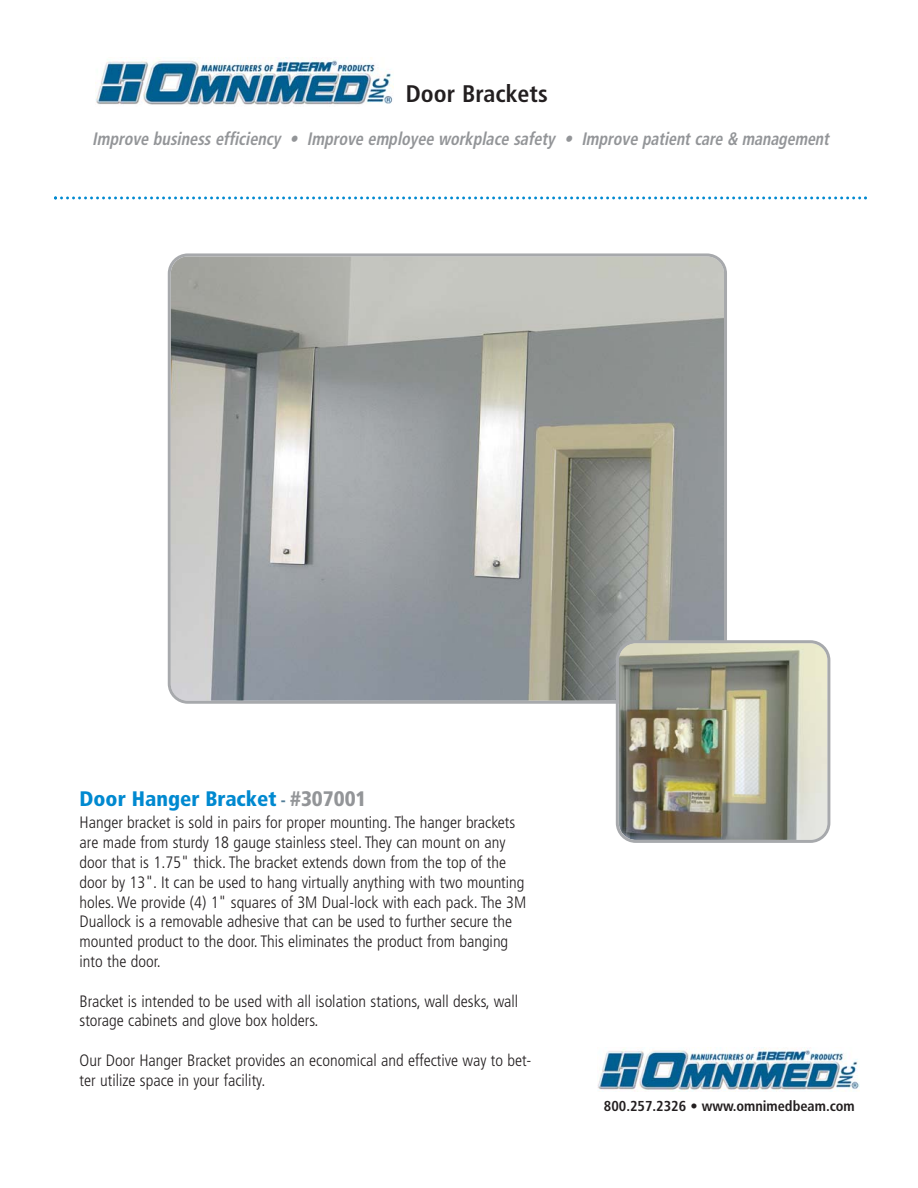
<style>
.page{position:relative;width:918px;height:1188px;background:#fff}
.page>*{position:absolute;margin:0;border:0;box-sizing:border-box;transform-origin:0 0}
.t1{font:700 condensed 24px "Frutiger";color:#231f20}
.t2{font:900 condensed 21px "Frutiger";color:#0089d0}
.t3{font:italic 700 condensed 18px "Frutiger";color:#939598;scale:.9 1}
.t4{font:300 condensed 16.5px/19.8px "Frutiger";color:#231f20}
.t5{font:700 condensed 14.4px "Frutiger";color:#231f20}
.s1{font-family:"Classical Sans Cond DTC";font-weight:400;font-stretch:normal;color:#527d97}
.s2{color:#939598}
</style>
<div class="page">
<svg style="left:54px;top:196px;width:813px;height:3px"></svg>
<img style="left:96px;top:57px;width:297px;height:48px">
<img style="left:598px;top:1048px;width:261px;height:43px">
<svg style="left:168px;top:253px;width:559px;height:451px;background:#a2a4a2"></svg>
<img style="left:616px;top:640px;width:214px;height:203px">
<h1 class="t1" style="left:406px;top:82px;width:143px">Door Brackets</h1>
<p class="t3" style="left:92px;top:130px;width:824px">Improve businessefficiency • Improve employee workplace safety • Improve patientcare &amp; management</p>
<p class="t2" style="left:80px;top:789px;width:288px">Door Hanger Bracket <span class="s1">-</span> <span class="s2">#307001</span></p>
<p class="t4" style="left:80px;top:814px;width:448px">Hanger bracket is sold in pairs for proper mounting. The hanger brackets are made from sturdy 18 gauge stainless steel. They can mount on any door that is 1.75" thick. The bracket extends down from the top of the door by 13". It can be used to hang virtually anything with two mounting holes. We provide (4) 1" squares of 3M Dual-lock with each pack. The 3M Duallock is a removable adhesive that can be used to further secure the mounted product to the door. This eliminates the product from banging into the door.</p>
<p class="t4" style="left:80px;top:992px;width:440px">Bracket is intended to be used with all isolation stations, wall desks, wall storage cabinets and glove box holders.</p>
<p class="t4" style="left:80px;top:1052px;width:453px">Our Door Hanger Bracket provides an economical and effective way to bet&shy;ter utilize space in your facility.</p>
<p class="t5" style="left:604px;top:1099px;width:252px">800.257.2326 • www.omnimedbeam.com</p>
</div>
